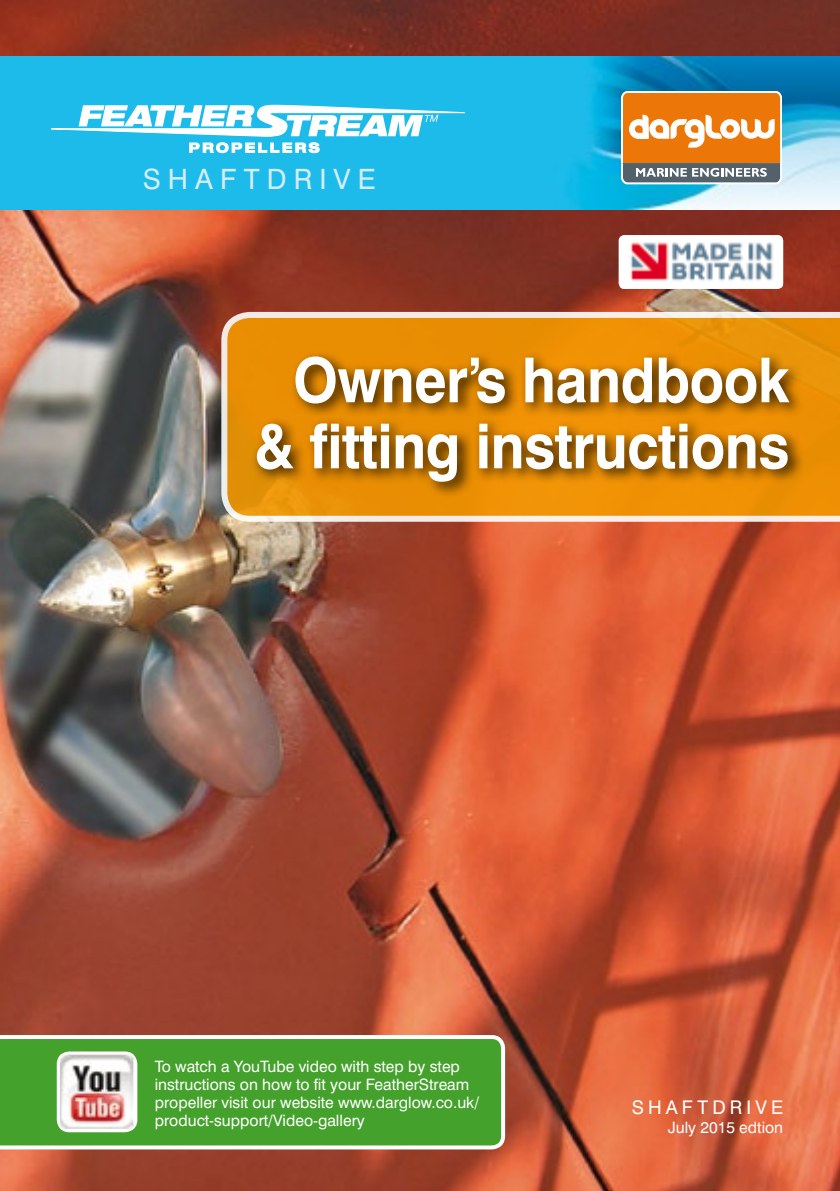
<style>
.page{position:relative;width:840px;height:1191px;background:#fff}
.page>*{position:absolute;margin:0;border:0;box-sizing:border-box;transform-origin:0 0}
.t1{font:700 62px/66px "Swiss 721 BT";letter-spacing:-.01em;color:#fff;text-align:right;scale:.92 1}
.t2{font:28px "Swiss 721 BT";letter-spacing:.25em;color:#d5edfa}
.t3{font:18.8px "Swiss 721 BT";letter-spacing:.22em;color:#fff}
.t4{font:15.6px/18px "Swiss 721 BT";color:#fff}
</style>
<div class="page">
<img style="left:0;top:0;width:839px;height:1191px">
<svg style="left:221px;top:312px;width:618px;height:210px;background:#ea9e2d"></svg>
<img style="left:0;top:57px;width:839px;height:153px">
<svg style="left:51px;top:105px;width:414px;height:48px"></svg>
<svg style="left:620px;top:91px;width:161px;height:94px"></svg>
<div style="left:251px;top:351px;width:552px;height:146px;background:#000;opacity:.75"></div>
<img style="left:620px;top:235px;width:162px;height:54px">
<svg style="left:0;top:1033px;width:507px;height:118px;background:#57a53c"></svg>
<svg style="left:57px;top:1051px;width:80px;height:81px"></svg>
<img style="left:60px;top:1054px;width:73px;height:74px">
<h2 class="t2" style="left:143px;top:162px;width:234px">SHAFTDRIVE</h2>
<h1 class="t1" style="left:254px;top:347px;width:583px">Owner’s handbook &amp; fitting instructions</h1>
<p class="t4" style="left:155px;top:1056px;width:326px">To watch a YouTube video with step by step instructions on how to fit your FeatherStream propeller visit our website www.darglow.co.uk/ product-support/Video-gallery</p>
<p class="t3" style="left:631px;top:1095px;width:153px">SHAFTDRIVE</p>
<p class="t4" style="left:667px;top:1118px;width:117px">July 2015 edtion</p>
</div>
